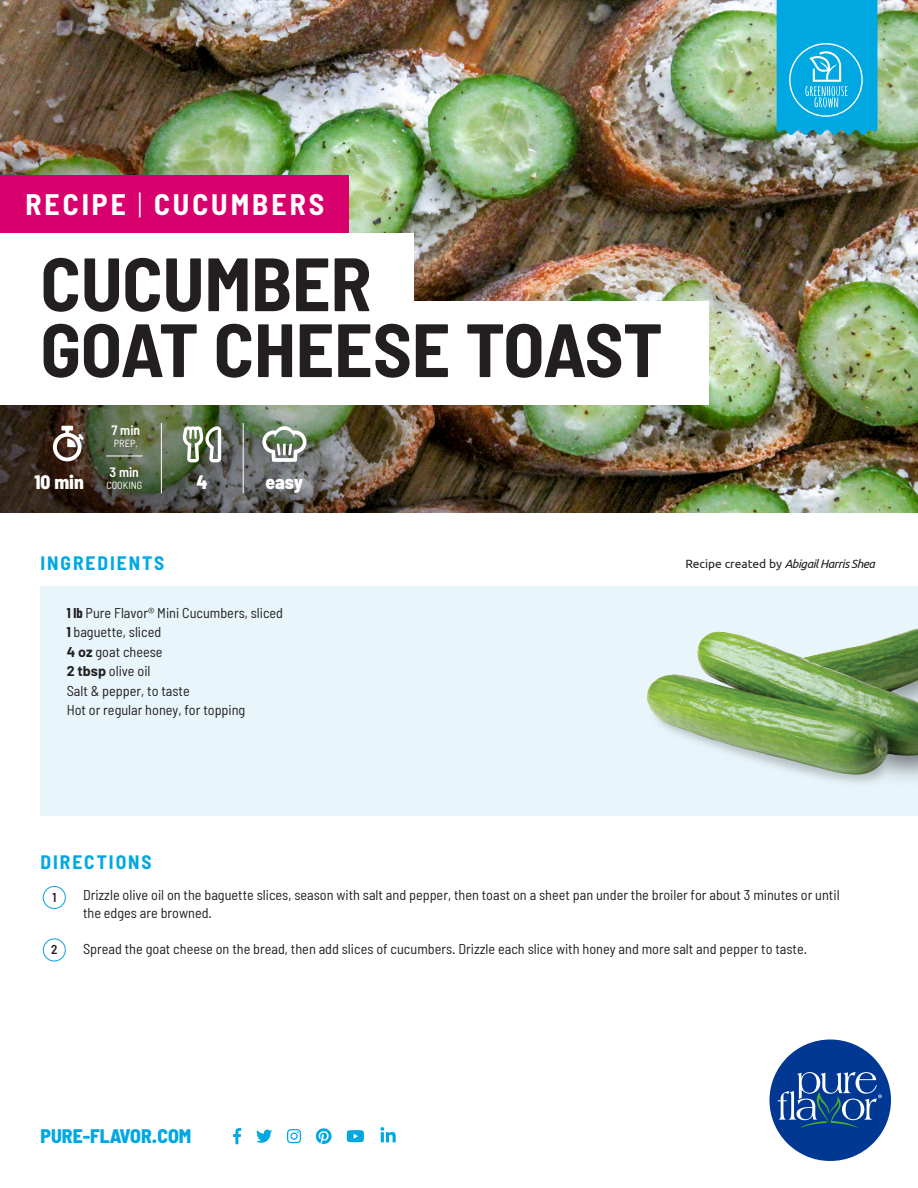
<style>
.page{position:relative;width:918px;height:1188px;background:#fff}
.page>*{position:absolute;margin:0;border:0;box-sizing:border-box;transform-origin:0 0}
.t1{font:700 semi-condensed 75.3px/65.8px "Barlow";color:#231f20}
.t2{font:700 semi-condensed 29.7px "Barlow";letter-spacing:.1em;color:#fff}
.t3{font:800 semi-condensed 19.65px "Barlow";color:#00a8e2}
.t4{font:700 semi-condensed 19.5px "Barlow";letter-spacing:.1em;color:#00a8e2}
.t5{font:800 semi-condensed 19.5px "Barlow";color:#fff}
.t6{font:semi-condensed 14.25px/19.5px "Barlow";color:#231f20}
.t7{font:600 semi-condensed 13.5px "Barlow";color:#fff}
.t8{font:600 semi-condensed 12.9px "Barlow";color:#231f20}
.t9{font:italic 12px "Ubuntu";letter-spacing:-.04em;color:#231f20}
.t10{font:semi-condensed 10.35px "Barlow";color:#fff}
.s1{font-weight:300}
.s2{font-family:"Barlow Condensed";font-weight:700;font-stretch:normal}
.s3{font-weight:700;font-stretch:normal}
.s4{font-style:normal}
</style>
<div class="page">
<img style="left:0;top:0;width:918px;height:513px">
<div style="left:40px;top:587px;width:878px;height:229px;background:#e8f6fb"></div>
<svg style="left:183px;top:426px;width:38px;height:36px"></svg>
<svg style="left:262px;top:426px;width:45px;height:36px"></svg>
<svg style="left:53px;top:426px;width:31px;height:35px"></svg>
<hr style="left:161px;top:423px;width:1px;height:70px;background:#fff">
<hr style="left:243px;top:423px;width:1px;height:70px;background:#fff">
<hr style="left:106px;top:456px;width:37px;height:1px;background:#fff">
<div style="left:0;top:233px;width:414px;height:103px;background:#fff"></div>
<div style="left:0;top:302px;width:709px;height:103px;background:#fff"></div>
<svg style="left:770px;top:1040px;width:121px;height:121px"></svg>
<svg style="left:777px;top:0;width:100px;height:135px;background:#12ace1"></svg>
<svg style="left:233px;top:1128px;width:131px;height:16px"></svg>
<svg style="left:381px;top:1127px;width:15px;height:15px"></svg>
<div style="left:43px;top:886px;width:23px;height:23px;border:1px solid #17a6df;border-radius:50%"></div>
<div style="left:43px;top:938px;width:23px;height:24px;border:1px solid #17a6df;border-radius:50%"></div>
<div style="left:0;top:176px;width:348px;height:57px;background:#d8006d"></div>
<img style="left:493px;top:483px;width:425px;height:300px">
<h2 class="t2" style="left:26px;top:186px;width:300px">RECIPE <span class="s1">|</span> CUCUMBERS</h2>
<h1 class="t1" style="left:40px;top:250px;width:624px">CUCUMBER<br>GOAT CHEESE TOAST</h1>
<p class="t7" style="left:112px;top:422px;width:30px">7 min</p>
<p class="t10" style="left:114px;top:437px;width:25px">PREP.</p>
<p class="t7" style="left:110px;top:463px;width:31px">3 min</p>
<p class="t10" style="left:106px;top:479px;width:37px">COOKING</p>
<h3 class="t5" style="left:34px;top:470px;width:51px">10 min</h3>
<h3 class="t5" style="left:197px;top:470px;width:13px">4</h3>
<h3 class="t5" style="left:265px;top:470px;width:39px">easy</h3>
<h3 class="t4" style="left:40px;top:551px;width:125px">INGREDIENTS</h3>
<p class="t6" style="left:67px;top:603px;width:218px"><span class="s2">1 lb</span> Pure Flavor® Mini Cucumbers, sliced<br><span class="s2">1</span> baguette, sliced<br><span class="s3">4 oz</span> goat cheese<br><span class="s3">2 tbsp</span> olive oil<br>Salt &amp; pepper, to taste<br>Hot or regular honey, for topping</p>
<h3 class="t4" style="left:40px;top:849px;width:113px">DIRECTIONS</h3>
<p class="t9" style="left:685px;top:556px;width:191px"><span class="s4">Recipe created by</span> Abigail Harris Shea</p>
<p class="t8" style="left:52px;top:889px;width:5px">1</p>
<p class="t8" style="left:51px;top:942px;width:8px">2</p>
<p class="t6" style="left:83px;top:886px;width:758px;line-height:18px">Drizzle olive oil on the baguette slices, season with salt and pepper, then toast on a sheet pan under the broiler for about 3 minutes or until the edges are browned.</p>
<p class="t6" style="left:83px;top:939px;width:726px">Spread the goat cheese on the bread, then add slices of cucumbers. Drizzle each slice with honey and more salt and pepper to taste.</p>
<h3 class="t3" style="left:40px;top:1124px;width:152px">PURE-FLAVOR.COM</h3>
</div>
